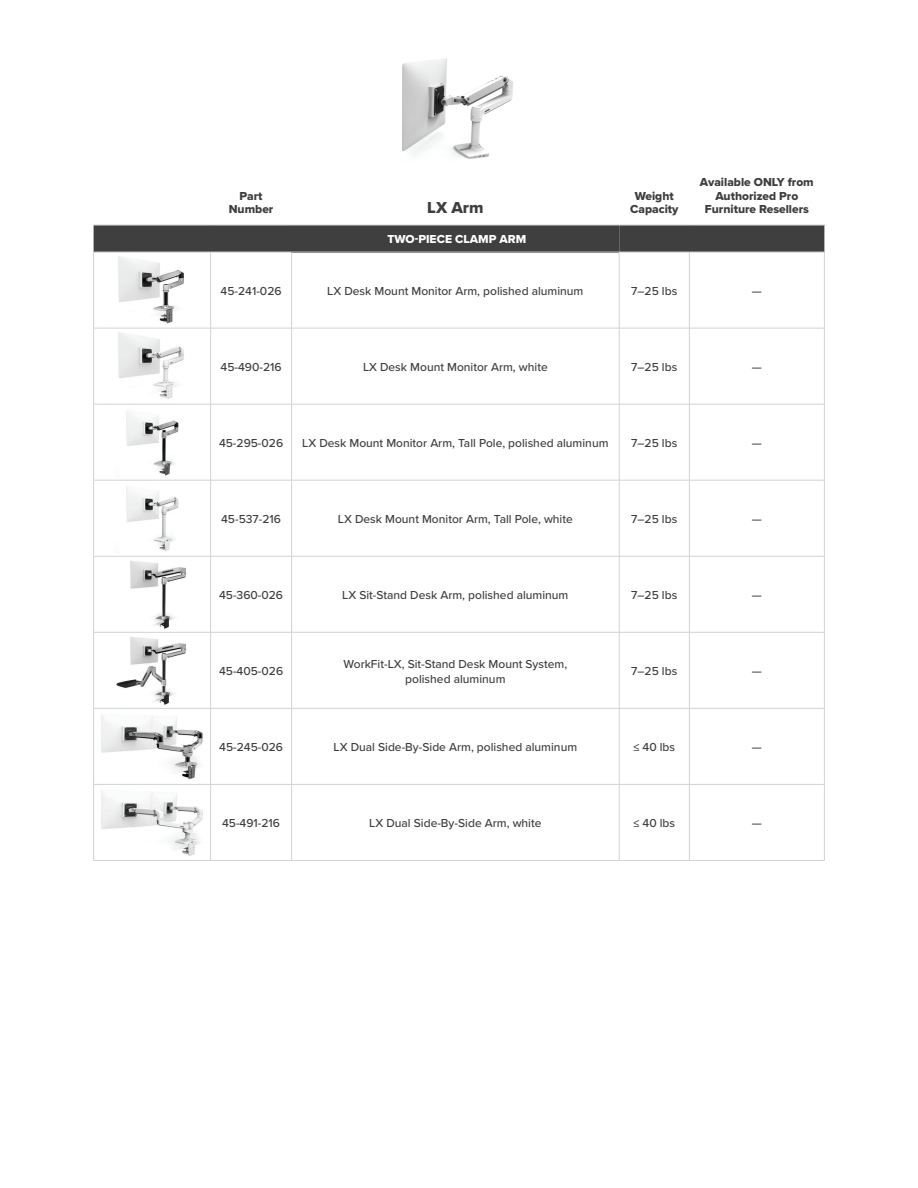
<style>
.page{position:relative;width:918px;height:1188px;background:#fff}
.page>*{position:absolute;margin:0;border:0;box-sizing:border-box;transform-origin:0 0}
.t1{font:16.5px "Proxima Nova Extrabld";color:#3e3e3f}
.t2{font:500 12px/15px "Proxima Nova";color:#3e3e3f;text-align:center}
.t3{font:12px/13.5px "Proxima Nova Extrabld";color:#3e3e3f;text-align:center}
.t4{font:12px "Proxima Nova Extrabld";color:#fff}
</style>
<div class="page">
<svg style="left:94px;top:224px;width:730px;height:28px"></svg>
<div style="left:292px;top:225px;width:327px;height:27px;background:#3f3f3f"></div>
<hr style="left:94px;top:225px;width:117px;height:1px;background:#d1d2d4">
<hr style="left:211px;top:225px;width:81px;height:1px;background:#d1d2d4">
<hr style="left:292px;top:225px;width:327px;height:1px;background:#d1d2d4">
<hr style="left:619px;top:225px;width:70px;height:1px;background:#d1d2d4">
<hr style="left:689px;top:225px;width:135px;height:1px;background:#d1d2d4">
<hr style="left:93px;top:252px;width:118px;height:1px;background:#d1d2d4">
<hr style="left:93px;top:252px;width:1px;height:76px;background:#d1d2d4">
<hr style="left:211px;top:252px;width:81px;height:1px;background:#d1d2d4">
<hr style="left:210px;top:252px;width:1px;height:76px;background:#d1d2d4">
<hr style="left:292px;top:252px;width:327px;height:1px;background:#d1d2d4">
<hr style="left:291px;top:252px;width:1px;height:76px;background:#d1d2d4">
<hr style="left:619px;top:252px;width:70px;height:1px;background:#d1d2d4">
<hr style="left:619px;top:252px;width:1px;height:76px;background:#d1d2d4">
<hr style="left:689px;top:252px;width:136px;height:1px;background:#d1d2d4">
<hr style="left:689px;top:252px;width:1px;height:76px;background:#d1d2d4">
<hr style="left:824px;top:252px;width:1px;height:76px;background:#d1d2d4">
<hr style="left:93px;top:328px;width:118px;height:1px;background:#d1d2d4">
<hr style="left:93px;top:328px;width:1px;height:76px;background:#d1d2d4">
<hr style="left:211px;top:328px;width:81px;height:1px;background:#d1d2d4">
<hr style="left:210px;top:328px;width:1px;height:76px;background:#d1d2d4">
<hr style="left:292px;top:328px;width:327px;height:1px;background:#d1d2d4">
<hr style="left:291px;top:328px;width:1px;height:76px;background:#d1d2d4">
<hr style="left:619px;top:328px;width:70px;height:1px;background:#d1d2d4">
<hr style="left:619px;top:328px;width:1px;height:76px;background:#d1d2d4">
<hr style="left:689px;top:328px;width:136px;height:1px;background:#d1d2d4">
<hr style="left:689px;top:328px;width:1px;height:76px;background:#d1d2d4">
<hr style="left:824px;top:328px;width:1px;height:76px;background:#d1d2d4">
<hr style="left:93px;top:404px;width:118px;height:1px;background:#d1d2d4">
<hr style="left:93px;top:404px;width:1px;height:76px;background:#d1d2d4">
<hr style="left:211px;top:404px;width:81px;height:1px;background:#d1d2d4">
<hr style="left:210px;top:404px;width:1px;height:76px;background:#d1d2d4">
<hr style="left:292px;top:404px;width:327px;height:1px;background:#d1d2d4">
<hr style="left:291px;top:404px;width:1px;height:76px;background:#d1d2d4">
<hr style="left:619px;top:404px;width:70px;height:1px;background:#d1d2d4">
<hr style="left:619px;top:404px;width:1px;height:76px;background:#d1d2d4">
<hr style="left:689px;top:404px;width:136px;height:1px;background:#d1d2d4">
<hr style="left:689px;top:404px;width:1px;height:76px;background:#d1d2d4">
<hr style="left:824px;top:404px;width:1px;height:76px;background:#d1d2d4">
<hr style="left:93px;top:480px;width:118px;height:1px;background:#d1d2d4">
<hr style="left:93px;top:480px;width:1px;height:76px;background:#d1d2d4">
<hr style="left:211px;top:480px;width:81px;height:1px;background:#d1d2d4">
<hr style="left:210px;top:480px;width:1px;height:76px;background:#d1d2d4">
<hr style="left:292px;top:480px;width:327px;height:1px;background:#d1d2d4">
<hr style="left:291px;top:480px;width:1px;height:76px;background:#d1d2d4">
<hr style="left:619px;top:480px;width:70px;height:1px;background:#d1d2d4">
<hr style="left:619px;top:480px;width:1px;height:76px;background:#d1d2d4">
<hr style="left:689px;top:480px;width:136px;height:1px;background:#d1d2d4">
<hr style="left:689px;top:480px;width:1px;height:76px;background:#d1d2d4">
<hr style="left:824px;top:480px;width:1px;height:76px;background:#d1d2d4">
<hr style="left:93px;top:556px;width:118px;height:1px;background:#d1d2d4">
<hr style="left:93px;top:557px;width:1px;height:75px;background:#d1d2d4">
<hr style="left:211px;top:556px;width:81px;height:1px;background:#d1d2d4">
<hr style="left:210px;top:557px;width:1px;height:75px;background:#d1d2d4">
<hr style="left:292px;top:556px;width:327px;height:1px;background:#d1d2d4">
<hr style="left:291px;top:557px;width:1px;height:75px;background:#d1d2d4">
<hr style="left:619px;top:556px;width:70px;height:1px;background:#d1d2d4">
<hr style="left:619px;top:557px;width:1px;height:75px;background:#d1d2d4">
<hr style="left:689px;top:556px;width:136px;height:1px;background:#d1d2d4">
<hr style="left:689px;top:557px;width:1px;height:75px;background:#d1d2d4">
<hr style="left:824px;top:557px;width:1px;height:75px;background:#d1d2d4">
<hr style="left:93px;top:632px;width:118px;height:1px;background:#d1d2d4">
<hr style="left:93px;top:633px;width:1px;height:75px;background:#d1d2d4">
<hr style="left:211px;top:632px;width:81px;height:1px;background:#d1d2d4">
<hr style="left:210px;top:633px;width:1px;height:75px;background:#d1d2d4">
<hr style="left:292px;top:632px;width:327px;height:1px;background:#d1d2d4">
<hr style="left:291px;top:633px;width:1px;height:75px;background:#d1d2d4">
<hr style="left:619px;top:632px;width:70px;height:1px;background:#d1d2d4">
<hr style="left:619px;top:633px;width:1px;height:75px;background:#d1d2d4">
<hr style="left:689px;top:632px;width:136px;height:1px;background:#d1d2d4">
<hr style="left:689px;top:633px;width:1px;height:75px;background:#d1d2d4">
<hr style="left:824px;top:633px;width:1px;height:75px;background:#d1d2d4">
<hr style="left:93px;top:708px;width:118px;height:1px;background:#d1d2d4">
<hr style="left:93px;top:709px;width:1px;height:75px;background:#d1d2d4">
<hr style="left:211px;top:708px;width:81px;height:1px;background:#d1d2d4">
<hr style="left:210px;top:709px;width:1px;height:75px;background:#d1d2d4">
<hr style="left:292px;top:708px;width:327px;height:1px;background:#d1d2d4">
<hr style="left:291px;top:709px;width:1px;height:75px;background:#d1d2d4">
<hr style="left:619px;top:708px;width:70px;height:1px;background:#d1d2d4">
<hr style="left:619px;top:709px;width:1px;height:75px;background:#d1d2d4">
<hr style="left:689px;top:708px;width:136px;height:1px;background:#d1d2d4">
<hr style="left:689px;top:709px;width:1px;height:75px;background:#d1d2d4">
<hr style="left:824px;top:709px;width:1px;height:75px;background:#d1d2d4">
<hr style="left:93px;top:784px;width:118px;height:1px;background:#d1d2d4">
<hr style="left:93px;top:785px;width:1px;height:75px;background:#d1d2d4">
<hr style="left:211px;top:784px;width:81px;height:1px;background:#d1d2d4">
<hr style="left:210px;top:785px;width:1px;height:75px;background:#d1d2d4">
<hr style="left:292px;top:784px;width:327px;height:1px;background:#d1d2d4">
<hr style="left:291px;top:785px;width:1px;height:75px;background:#d1d2d4">
<hr style="left:619px;top:784px;width:70px;height:1px;background:#d1d2d4">
<hr style="left:619px;top:785px;width:1px;height:75px;background:#d1d2d4">
<hr style="left:689px;top:784px;width:136px;height:1px;background:#d1d2d4">
<hr style="left:689px;top:785px;width:1px;height:75px;background:#d1d2d4">
<hr style="left:824px;top:785px;width:1px;height:75px;background:#d1d2d4">
<hr style="left:93px;top:860px;width:118px;height:1px;background:#d1d2d4">
<hr style="left:211px;top:860px;width:81px;height:1px;background:#d1d2d4">
<hr style="left:292px;top:860px;width:327px;height:1px;background:#d1d2d4">
<hr style="left:619px;top:860px;width:70px;height:1px;background:#d1d2d4">
<hr style="left:689px;top:860px;width:136px;height:1px;background:#d1d2d4">
<img style="left:402px;top:58px;width:111px;height:101px">
<img style="left:118px;top:256px;width:66px;height:68px">
<img style="left:118px;top:332px;width:66px;height:67px">
<img style="left:126px;top:410px;width:53px;height:66px">
<img style="left:126px;top:486px;width:53px;height:66px">
<img style="left:130px;top:561px;width:57px;height:68px">
<img style="left:116px;top:637px;width:71px;height:68px">
<img style="left:101px;top:714px;width:102px;height:66px">
<img style="left:101px;top:791px;width:102px;height:65px">
<p class="t3" style="left:229px;top:190px;width:46px">Part<br>Number</p>
<h1 class="t1" style="left:427px;top:198px;width:58px">LX Arm</h1>
<p class="t3" style="left:630px;top:190px;width:50px">Weight<br>Capacity</p>
<p class="t4" style="left:388px;top:232px;width:140px">TWO-PIECE CLAMP ARM</p>
<p class="t3" style="left:700px;top:176px;width:115px">Available ONLY from<br>Authorized Pro<br>Furniture Resellers</p>
<p class="t2" style="left:221px;top:284px;width:63px">45-241-026</p>
<p class="t2" style="left:327px;top:284px;width:258px">LX Desk Mount Monitor Arm, polished aluminum</p>
<p class="t2" style="left:631px;top:284px;width:48px">7–25 lbs</p>
<p class="t2" style="left:752px;top:284px;width:11px">—</p>
<p class="t2" style="left:221px;top:360px;width:63px">45-490-216</p>
<p class="t2" style="left:363px;top:360px;width:186px">LX Desk Mount Monitor Arm, white</p>
<p class="t2" style="left:631px;top:360px;width:48px">7–25 lbs</p>
<p class="t2" style="left:752px;top:360px;width:11px">—</p>
<p class="t2" style="left:219px;top:436px;width:66px">45-295-026</p>
<p class="t2" style="left:302px;top:436px;width:308px">LX Desk Mount Monitor Arm, Tall Pole, polished aluminum</p>
<p class="t2" style="left:631px;top:436px;width:48px">7–25 lbs</p>
<p class="t2" style="left:752px;top:436px;width:11px">—</p>
<p class="t2" style="left:221px;top:512px;width:61px">45-537-216</p>
<p class="t2" style="left:338px;top:512px;width:236px">LX Desk Mount Monitor Arm, Tall Pole, white</p>
<p class="t2" style="left:631px;top:512px;width:48px">7–25 lbs</p>
<p class="t2" style="left:752px;top:512px;width:11px">—</p>
<p class="t2" style="left:219px;top:588px;width:66px">45-360-026</p>
<p class="t2" style="left:342px;top:588px;width:228px">LX Sit-Stand Desk Arm, polished aluminum</p>
<p class="t2" style="left:631px;top:588px;width:48px">7–25 lbs</p>
<p class="t2" style="left:752px;top:588px;width:11px">—</p>
<p class="t2" style="left:219px;top:664px;width:66px">45-405-026</p>
<p class="t2" style="left:344px;top:656px;width:225px">WorkFit-LX, Sit-Stand Desk Mount System, polished aluminum</p>
<p class="t2" style="left:631px;top:664px;width:48px">7–25 lbs</p>
<p class="t2" style="left:752px;top:664px;width:11px">—</p>
<p class="t2" style="left:219px;top:740px;width:65px">45-245-026</p>
<p class="t2" style="left:334px;top:740px;width:245px">LX Dual Side-By-Side Arm, polished aluminum</p>
<p class="t2" style="left:633px;top:740px;width:43px">≤ 40 lbs</p>
<p class="t2" style="left:752px;top:740px;width:11px">—</p>
<p class="t2" style="left:222px;top:816px;width:60px">45-491-216</p>
<p class="t2" style="left:369px;top:816px;width:174px">LX Dual Side-By-Side Arm, white</p>
<p class="t2" style="left:633px;top:816px;width:43px">≤ 40 lbs</p>
<p class="t2" style="left:752px;top:816px;width:11px">—</p>
</div>
